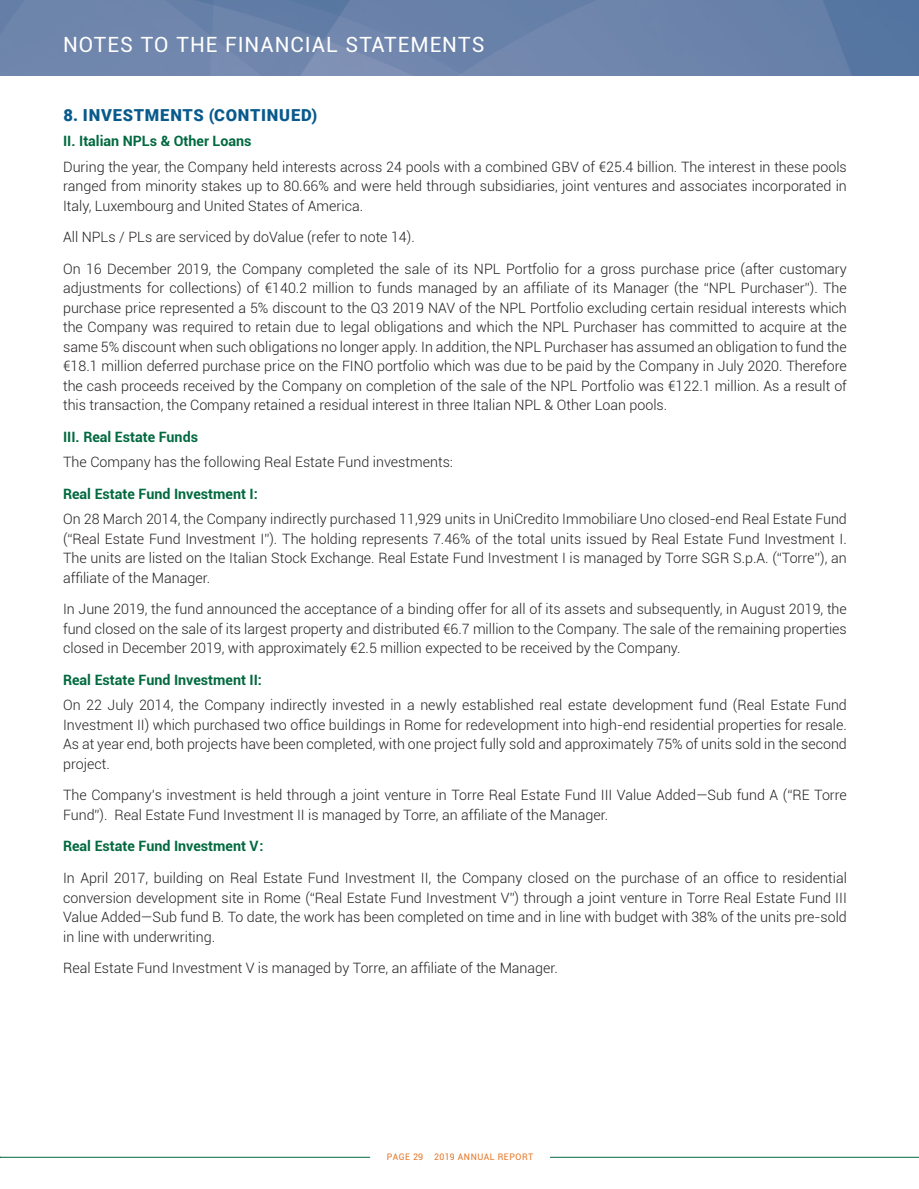
<style>
.page{position:relative;width:919px;height:1189px;background:#fff}
.page>*{position:absolute;margin:0;border:0;box-sizing:border-box;transform-origin:0 0}
.t1{font:21px "Roboto";letter-spacing:.045em;color:#fff}
.t2{font:900 16.5px "Roboto";letter-spacing:.045em;color:#085a8d}
.Body_text__2_1{font:300 14.25px/19.5px "Roboto";color:#231f20;text-align:justify}
.Paragraph_Style_1{font:700 14.25px "Roboto";color:#00693f}
.t3{font:9px "Roboto";letter-spacing:.065em;color:#e67625}
</style>
<div class="page">
<hr style="left:550px;top:1156px;width:368px;height:1px;background:#00693f">
<hr style="left:0;top:1156px;width:369px;height:1px;background:#00693f">
<svg style="left:0;top:0;width:918px;height:75px;background:#6a82aa"></svg>
<p class="t1" style="left:63px;top:30px;width:423px">NOTES TO THE FINANCIAL STATEMENTS</p>
<p class="t2" style="left:63px;top:103px;width:255px">8. INVESTMENTS (CONTINUED)</p>
<p class="Paragraph_Style_1" style="left:63px;top:131px;width:190px">II. Italian NPLs &amp; Other Loans</p>
<p class="Body_text__2_1" style="left:63px;top:156px;width:785px">During the year, the Company held interests across 24 pools with a combined GBV of €25.4 billion. The interest in these pools ranged from minority stakes up to 80.66% and were held through subsidiaries, joint ventures and associates incorporated in Italy, Luxembourg and United States of America.</p>
<p class="Body_text__2_1" style="left:63px;top:227px;width:353px">All NPLs / PLs are serviced by doValue (refer to note 14).</p>
<p class="Body_text__2_1" style="left:63px;top:258px;width:785px">On 16 December 2019, the Company completed the sale of its NPL Portfolio for a gross purchase price (after customary adjustments for collections) of €140.2 million to funds managed by an affiliate of its Manager (the “NPL Purchaser”). The purchase price represented a 5% discount to the Q3 2019 NAV of the NPL Portfolio excluding certain residual interests which the Company was required to retain due to legal obligations and which the NPL Purchaser has committed to acquire at the same 5% discount when such obligations no longer apply. In addition, the NPL Purchaser has assumed an obligation to fund the €18.1 million deferred purchase price on the FINO portfolio which was due to be paid by the Company in July 2020. Therefore the cash proceeds received by the Company on completion of the sale of the NPL Portfolio was €122.1 million. As a result of this transaction, the Company retained a residual interest in three Italian NPL &amp; Other Loan pools.</p>
<p class="Paragraph_Style_1" style="left:63px;top:426px;width:136px">III. Real Estate Funds</p>
<p class="Body_text__2_1" style="left:63px;top:452px;width:391px">The Company has the following Real Estate Fund investments:</p>
<p class="Paragraph_Style_1" style="left:63px;top:483px;width:196px">Real Estate Fund Investment I:</p>
<p class="Body_text__2_1" style="left:63px;top:509px;width:785px">On 28 March 2014, the Company indirectly purchased 11,929 units in UniCredito Immobiliare Uno closed-end Real Estate Fund (“Real Estate Fund Investment I”). The holding represents 7.46% of the total units issued by Real Estate Fund Investment I.<br>The units are listed on the Italian Stock Exchange. Real Estate Fund Investment I is managed by Torre SGR S.p.A. (“Torre’’), an affiliate of the Manager.</p>
<p class="Body_text__2_1" style="left:63px;top:599px;width:785px">In June 2019, the fund announced the acceptance of a binding offer for all of its assets and subsequently, in August 2019, the fund closed on the sale of its largest property and distributed €6.7 million to the Company. The sale of the remaining properties closed in December 2019, with approximately €2.5 million expected to be received by the Company.</p>
<p class="Paragraph_Style_1" style="left:63px;top:669px;width:200px">Real Estate Fund Investment II:</p>
<p class="Body_text__2_1" style="left:63px;top:695px;width:785px">On 22 July 2014, the Company indirectly invested in a newly established real estate development fund (Real Estate Fund Investment II) which purchased two office buildings in Rome for redevelopment into high-end residential properties for resale.<br>As at year end, both projects have been completed, with one project fully sold and approximately 75% of units sold in the second project.</p>
<p class="Body_text__2_1" style="left:63px;top:785px;width:785px">The Company’s investment is held through a joint venture in Torre Real Estate Fund III Value Added—Sub fund A (“RE Torre<br>Fund”). Real Estate Fund Investment II is managed by Torre, an affiliate of the Manager.</p>
<p class="Paragraph_Style_1" style="left:63px;top:836px;width:202px">Real Estate Fund Investment V:</p>
<p class="Body_text__2_1" style="left:63px;top:867px;width:785px">In April 2017, building on Real Estate Fund Investment II, the Company closed on the purchase of an office to residential conversion development site in Rome (“Real Estate Fund Investment V”) through a joint venture in Torre Real Estate Fund III Value Added—Sub fund B. To date, the work has been completed on time and in line with budget with 38% of the units pre-sold in line with underwriting.</p>
<p class="Body_text__2_1" style="left:63px;top:957px;width:496px">Real Estate Fund Investment V is managed by Torre, an affiliate of the Manager.</p>
<p class="t3" style="left:387px;top:1149px;width:148px">PAGE 29 2019 ANNUAL REPORT</p>
</div>
